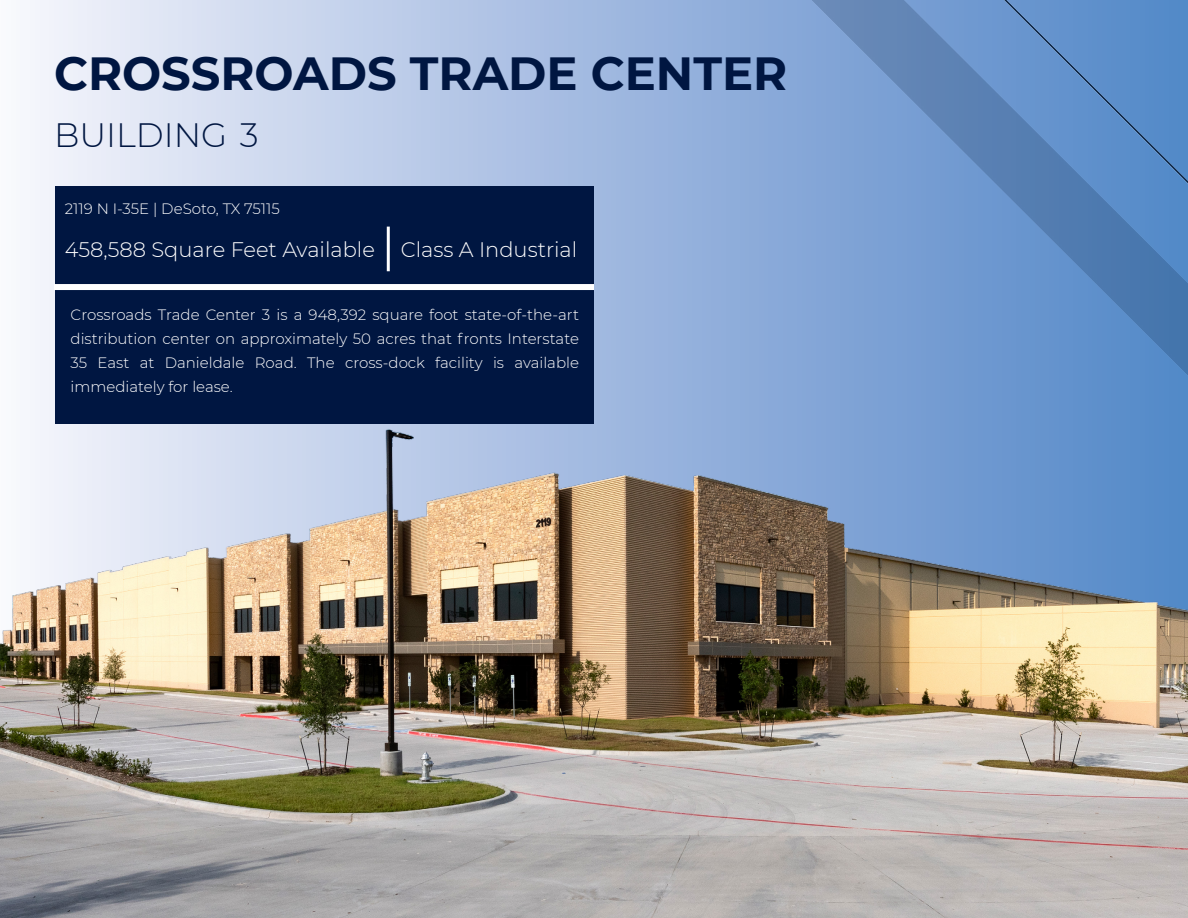
<style>
.page{position:relative;width:1188px;height:918px;background:#fff}
.page>*{position:absolute;margin:0;border:0;box-sizing:border-box;transform-origin:0 0}
.t1{font:700 46.35px "Montserrat";color:#001641}
.t2{font:300 33.75px "Montserrat";color:#001641}
.t3{font:300 21px "Montserrat";color:#fff}
.t4{font:300 15px/24px "Montserrat";color:#fff;text-align:justify}
</style>
<div class="page">
<img style="left:0;top:0;width:1188px;height:918px">
<div style="left:54px;top:284px;width:540px;height:6px;background:#fff"></div>
<hr style="left:387px;top:227px;width:3px;height:44px;background:#fff">
<h1 class="t1" style="left:54px;top:40px;width:735px">CROSSROADS TRADE CENTER</h1>
<h2 class="t2" style="left:54px;top:112px;width:206px">BUILDING 3</h2>
<p class="t4" style="left:65px;top:196px;width:217px">2119 N I-35E | DeSoto, TX 75115</p>
<h3 class="t3" style="left:65px;top:235px;width:514px">458,588 Square Feet Available Class A Industrial</h3>
<p class="t4" style="left:71px;top:302px;width:510px">Crossroads Trade Center 3 is a 948,392 square foot state-of-the-art distribution center on approximately 50 acres that fronts Interstate 35 East at Danieldale Road. The cross-dock facility is available immediately for lease.</p>
</div>
